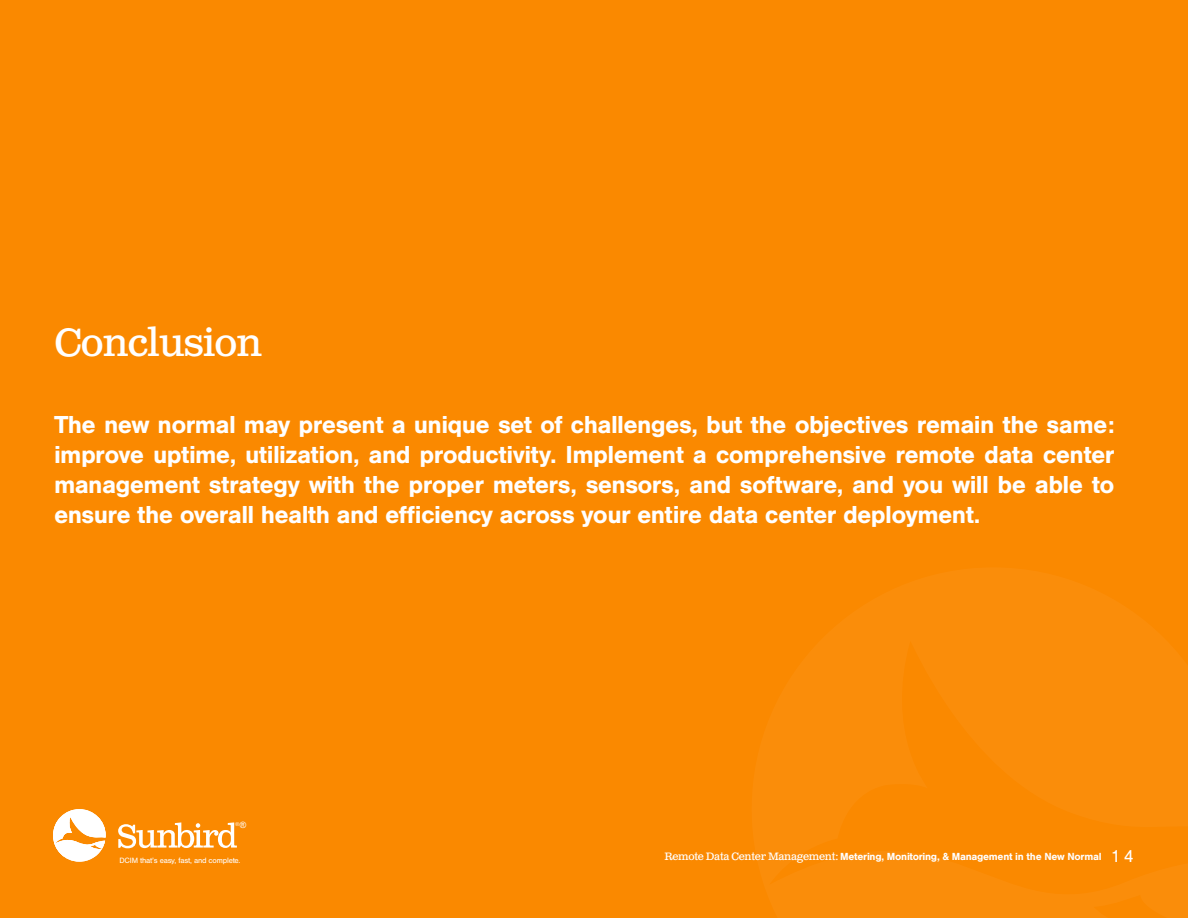
<style>
.page{position:relative;width:1188px;height:918px;background:#fa8900}
.page>*{position:absolute;margin:0;border:0;box-sizing:border-box;transform-origin:0 0}
.t1{font:39px "Clarendon Text Pro";letter-spacing:-.025em;color:#fff}
.t2{font:700 25.5px/30px "Nimbus San";letter-spacing:-.025em;color:#fff;text-align:justify}
.t3{font:700 10.65px "Nimbus San";letter-spacing:-.025em;color:#fff}
.t4{font:7.95px "Nimbus San";letter-spacing:-.025em;color:#fff}
.t5{font:5.7px "Nimbus San";color:#fff}
.s1{font-family:"Arial";font-size:8.7px}
.s2{font-family:"Clarendon Text Pro";font-weight:400}
.s3{font-weight:400;font-size:18px}
</style>
<div class="page">
<svg style="left:118px;top:822px;width:119px;height:26px"></svg>
<svg style="left:53px;top:809px;width:53px;height:53px"></svg>
<p class="t1" style="left:54px;top:319px;width:209px">Conclusion</p>
<p class="t2" style="left:54px;top:409px;width:1062px">The new normal may present a unique set of challenges, but the objectives remain the same: improve uptime, utilization, and productivity. Implement a comprehensive remote data center management strategy with the proper meters, sensors, and software, and you will be able to ensure the overall health and efficiency across your entire data center deployment.</p>
<p class="t5" style="left:235px;top:821px;width:12px">®<span class="s1">®</span></p>
<p class="t4" style="left:120px;top:856px;width:123px">DCIM that’s easy, fast, and complete.</p>
<p class="t3" style="left:664px;top:850px;width:471px"><span class="s2">Remote Data Center Management:</span> Metering, Monitoring, &amp; Management in the New Normal <span class="s3">1 4</span></p>
</div>
